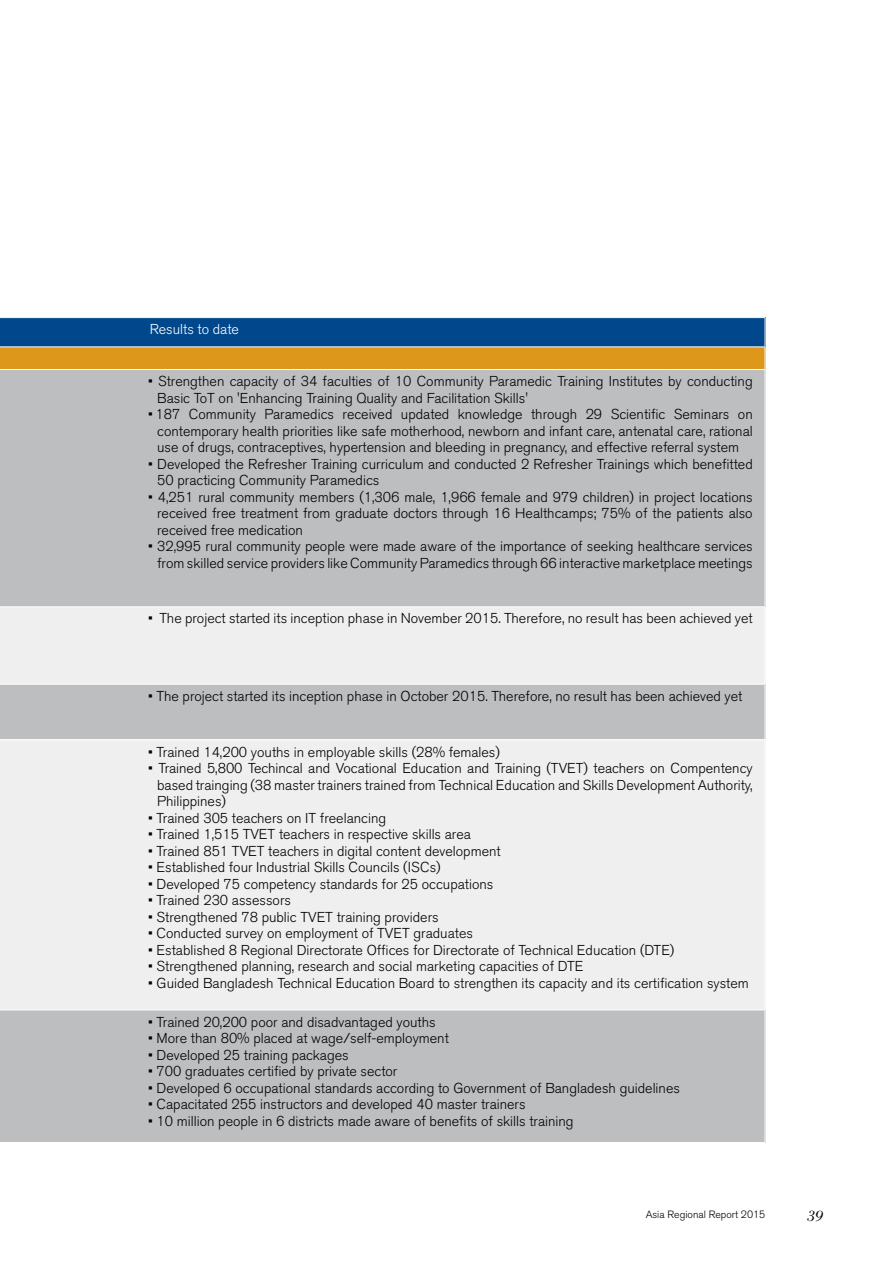
<style>
.page{position:relative;width:893px;height:1263px;background:#fff}
.page>*{position:absolute;margin:0;border:0;box-sizing:border-box;transform-origin:0 0}
.t1{font:italic 15.75px "Bodoni Std";color:#000}
.t2{font:300 14.25px/16.5px "Akzidenz Grotesk BQ";color:#000;text-align:justify}
.t3{font:300 14.25px "Akzidenz Grotesk BQ";color:#fff}
.t4{font:300 10.5px "Akzidenz Grotesk BQ";color:#000}
</style>
<div class="page">
<div style="left:0;top:318px;width:765px;height:29px;background:#00478c"></div>
<div style="left:0;top:347px;width:765px;height:23px;background:#dd971a"></div>
<div style="left:0;top:370px;width:765px;height:237px;background:#bcbec0"></div>
<div style="left:0;top:607px;width:765px;height:77px;background:#efeff0"></div>
<div style="left:0;top:684px;width:765px;height:56px;background:#bcbec0"></div>
<div style="left:0;top:740px;width:765px;height:270px;background:#efeff0"></div>
<div style="left:0;top:1010px;width:765px;height:132px;background:#bcbec0"></div>
<hr style="left:0;top:346px;width:765px;height:1px;background:#fff">
<hr style="left:0;top:369px;width:765px;height:1px;background:#fff">
<hr style="left:0;top:606px;width:765px;height:1px;background:#fff">
<hr style="left:0;top:684px;width:765px;height:1px;background:#fff">
<svg style="left:765px;top:318px;width:1px;height:52px"></svg>
<hr style="left:0;top:739px;width:765px;height:1px;background:#fff">
<hr style="left:0;top:1009px;width:765px;height:1px;background:#fff">
<p class="t3" style="left:150px;top:321px;width:91px">Results to date</p>
<p class="t2" style="left:157px;top:373px;width:597px;text-indent:-9px">• Strengthen capacity of 34 faculties of 10 Community Paramedic Training Institutes by conducting<br>Basic ToT on 'Enhancing Training Quality and Facilitation Skills'</p>
<p class="t2" style="left:157px;top:406px;width:597px;text-indent:-9px">• 187 Community Paramedics received updated knowledge through 29 Scientific Seminars on contemporary health priorities like safe motherhood, newborn and infant care, antenatal care, rational use of drugs, contraceptives, hypertension and bleeding in pregnancy, and effective referral system</p>
<p class="t2" style="left:157px;top:456px;width:597px;text-indent:-9px">• Developed the Refresher Training curriculum and conducted 2 Refresher Trainings which benefitted<br>50 practicing Community Paramedics</p>
<p class="t2" style="left:157px;top:489px;width:597px;text-indent:-9px">• 4,251 rural community members (1,306 male, 1,966 female and 979 children) in project locations received free treatment from graduate doctors through 16 Healthcamps; 75% of the patients also received free medication</p>
<p class="t2" style="left:148px;top:538px;width:606px;text-align:right">• 32,995 rural community people were made aware of the importance of seeking healthcare services from skilled service providers like Community Paramedics through 66 interactive marketplace meetings</p>
<p class="t2" style="left:148px;top:611px;width:606px">• The project started its inception phase in November 2015. Therefore, no result has been achieved yet</p>
<p class="t2" style="left:148px;top:688px;width:596px">• The project started its inception phase in October 2015. Therefore, no result has been achieved yet</p>
<p class="t2" style="left:148px;top:744px;width:353px">• Trained 14,200 youths in employable skills (28% females)</p>
<p class="t2" style="left:157px;top:760px;width:597px;text-indent:-9px">• Trained 5,800 Techincal and Vocational Education and Training (TVET) teachers on Compentency based trainging (38 master trainers trained from Technical Education and Skills Development Authority, Philippines)</p>
<p class="t2" style="left:148px;top:810px;width:239px">• Trained 305 teachers on IT freelancing</p>
<p class="t2" style="left:148px;top:826px;width:324px">• Trained 1,515 TVET teachers in respective skills area</p>
<p class="t2" style="left:148px;top:843px;width:354px">• Trained 851 TVET teachers in digital content development</p>
<p class="t2" style="left:148px;top:859px;width:294px">• Established four Industrial Skills Councils (ISCs)</p>
<p class="t2" style="left:148px;top:876px;width:347px">• Developed 75 competency standards for 25 occupations</p>
<p class="t2" style="left:148px;top:892px;width:144px">• Trained 230 assessors</p>
<p class="t2" style="left:148px;top:909px;width:292px">• Strengthened 78 public TVET training providers</p>
<p class="t2" style="left:148px;top:925px;width:326px">• Conducted survey on employment of TVET graduates</p>
<p class="t2" style="left:148px;top:942px;width:528px">• Established 8 Regional Directorate Offices for Directorate of Technical Education (DTE)</p>
<p class="t2" style="left:148px;top:958px;width:437px">• Strengthened planning, research and social marketing capacities of DTE</p>
<p class="t2" style="left:148px;top:975px;width:602px">• Guided Bangladesh Technical Education Board to strengthen its capacity and its certification system</p>
<p class="t2" style="left:148px;top:1014px;width:289px">• Trained 20,200 poor and disadvantaged youths</p>
<p class="t2" style="left:148px;top:1030px;width:302px">• More than 80% placed at wage/self-employment</p>
<p class="t2" style="left:148px;top:1047px;width:202px">• Developed 25 training packages</p>
<p class="t2" style="left:148px;top:1063px;width:251px">• 700 graduates certified by private sector</p>
<p class="t2" style="left:148px;top:1080px;width:533px">• Developed 6 occupational standards according to Government of Bangladesh guidelines</p>
<p class="t2" style="left:148px;top:1096px;width:379px">• Capacitated 255 instructors and developed 40 master trainers</p>
<p class="t2" style="left:148px;top:1113px;width:427px">• 10 million people in 6 districts made aware of benefits of skills training</p>
<p class="t4" style="left:646px;top:1208px;width:121px">Asia Regional Report 2015</p>
<p class="t1" style="left:807px;top:1207px;width:17px">39</p>
</div>
